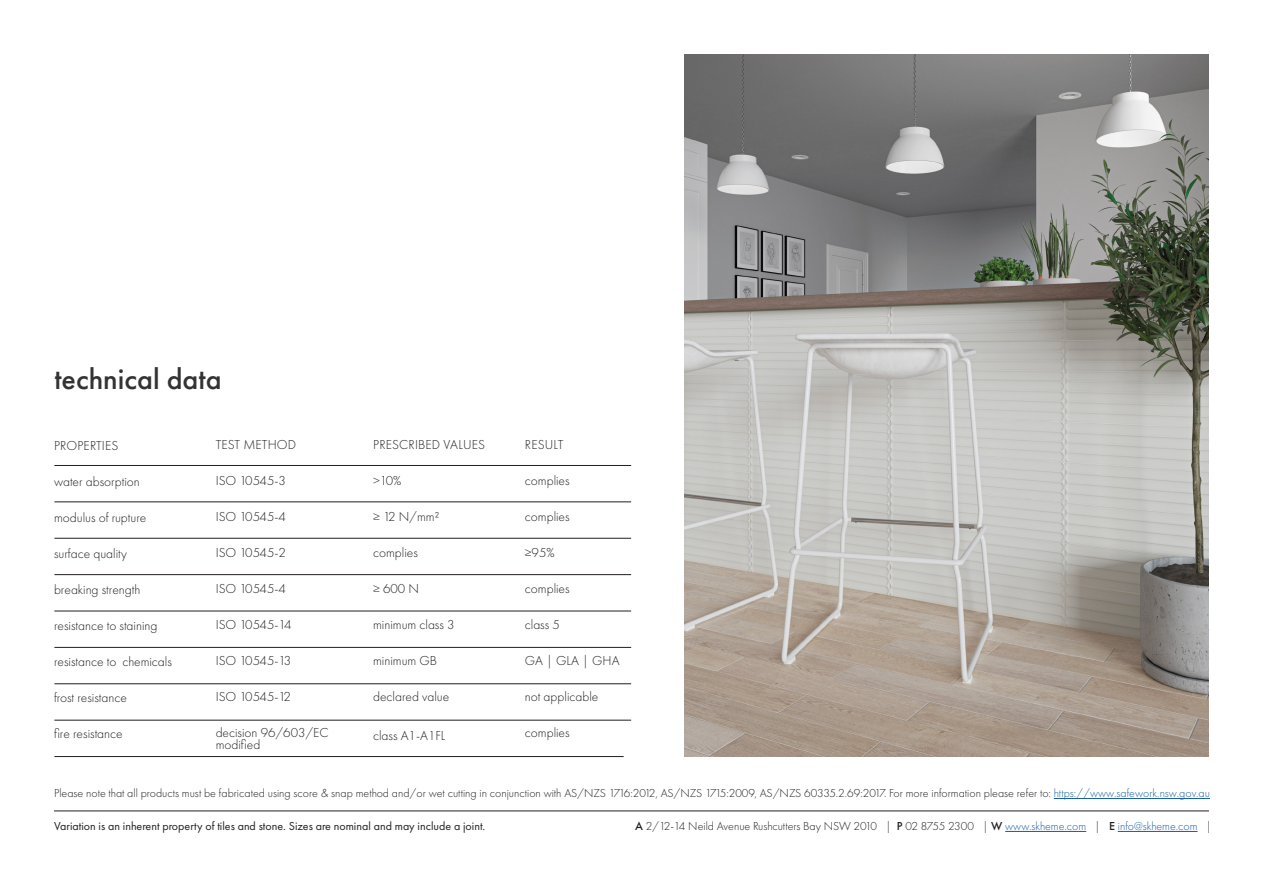
<style>
.page{position:relative;width:1263px;height:893px;background:#fff}
.page>*{position:absolute;margin:0;border:0;box-sizing:border-box;transform-origin:0 0}
.t1{font:500 30px "Futura PT";color:#333}
.t2{font:300 13.5px "Futura PT";color:#231f20}
.t3{font:300 12px "Futura PT";color:#231f20}
.t4{font:12px "Futura PT";color:#231f20}
.s1{color:#175d9e}
.s2{font-weight:500}
</style>
<div class="page">
<hr style="left:54px;top:465px;width:577px;height:1px;background:#231f20">
<hr style="left:54px;top:501px;width:577px;height:1px;background:#231f20">
<hr style="left:54px;top:538px;width:577px;height:1px;background:#231f20">
<hr style="left:54px;top:574px;width:577px;height:1px;background:#231f20">
<hr style="left:54px;top:611px;width:577px;height:1px;background:#231f20">
<hr style="left:54px;top:647px;width:577px;height:1px;background:#231f20">
<hr style="left:54px;top:683px;width:577px;height:1px;background:#231f20">
<hr style="left:54px;top:720px;width:577px;height:1px;background:#231f20">
<hr style="left:54px;top:756px;width:570px;height:1px;background:#231f20">
<hr style="left:54px;top:811px;width:1155px;height:1px;background:#231f20">
<hr style="left:1054px;top:798px;width:156px;height:1px;background:#175d9e">
<hr style="left:1005px;top:831px;width:81px;height:1px;background:#175d9e">
<hr style="left:1118px;top:831px;width:79px;height:1px;background:#175d9e">
<img style="left:685px;top:54px;width:524px;height:702px">
<p class="t1" style="left:54px;top:361px;width:169px">technical data</p>
<p class="t2" style="left:54px;top:438px;width:66px">PROPERTIES</p>
<p class="t2" style="left:54px;top:474px;width:87px">water absorption</p>
<p class="t2" style="left:54px;top:510px;width:94px">modulus of rupture</p>
<p class="t2" style="left:54px;top:546px;width:74px">surface quality</p>
<p class="t2" style="left:54px;top:582px;width:88px">breaking strength</p>
<p class="t2" style="left:54px;top:618px;width:105px">resistance to staining</p>
<p class="t2" style="left:54px;top:654px;width:119px">resistance to chemicals</p>
<p class="t2" style="left:54px;top:690px;width:74px">frost resistance</p>
<p class="t2" style="left:54px;top:726px;width:70px">fire resistance</p>
<p class="t2" style="left:216px;top:437px;width:82px">TEST METHOD</p>
<p class="t2" style="left:216px;top:473px;width:72px">ISO 10545-3</p>
<p class="t2" style="left:216px;top:509px;width:72px">ISO 10545-4</p>
<p class="t2" style="left:216px;top:545px;width:72px">ISO 10545-2</p>
<p class="t2" style="left:216px;top:581px;width:72px">ISO 10545-4</p>
<p class="t2" style="left:216px;top:617px;width:77px">ISO 10545-14</p>
<p class="t2" style="left:216px;top:653px;width:77px">ISO 10545-13</p>
<p class="t2" style="left:216px;top:689px;width:77px">ISO 10545-12</p>
<p class="t2" style="left:216px;top:725px;width:115px">decision 96/603/EC</p>
<p class="t2" style="left:216px;top:737px;width:46px">modified</p>
<p class="t2" style="left:373px;top:437px;width:113px">PRESCRIBED VALUES</p>
<p class="t2" style="left:373px;top:473px;width:30px">&gt;10%</p>
<p class="t2" style="left:373px;top:509px;width:68px">≥ 12 N/mm²</p>
<p class="t2" style="left:373px;top:545px;width:46px">complies</p>
<p class="t2" style="left:373px;top:581px;width:47px">≥ 600 N</p>
<p class="t2" style="left:373px;top:617px;width:83px">minimum class 3</p>
<p class="t2" style="left:373px;top:653px;width:66px">minimum GB</p>
<p class="t2" style="left:373px;top:689px;width:78px">declared value</p>
<p class="t2" style="left:373px;top:728px;width:74px">class A1-A1FL</p>
<p class="t2" style="left:525px;top:437px;width:40px">RESULT</p>
<p class="t2" style="left:525px;top:473px;width:46px">complies</p>
<p class="t2" style="left:525px;top:509px;width:46px">complies</p>
<p class="t2" style="left:525px;top:545px;width:31px">≥95%</p>
<p class="t2" style="left:525px;top:581px;width:46px">complies</p>
<p class="t2" style="left:525px;top:617px;width:36px">class 5</p>
<p class="t2" style="left:525px;top:653px;width:96px">GA | GLA | GHA</p>
<p class="t2" style="left:525px;top:689px;width:75px">not applicable</p>
<p class="t2" style="left:525px;top:725px;width:46px">complies</p>
<p class="t3" style="left:54px;top:786px;width:1157px">Please note that all products must be fabricated using score &amp; snap method and/or wet cutting in conjunction with AS/NZS 1716:2012, AS/NZS 1715:2009, AS/NZS 60335.2.69:2017. For more information please refer to: <span class="s1">https://www.safework.nsw.gov.au</span></p>
<p class="t4" style="left:54px;top:819px;width:433px">Variation is an inherent property of tiles and stone. Sizes are nominal and may include a joint.</p>
<p class="t3" style="left:635px;top:819px;width:578px"><span class="s2">A</span> 2/12-14 Neild Avenue Rushcutters Bay NSW 2010 | <span class="s2">P</span> 02 8755 2300 | <span class="s2">W</span> <span class="s1">www.skheme.com</span> | <span class="s2">E</span> <span class="s1">info@skheme.com</span> |</p>
</div>
